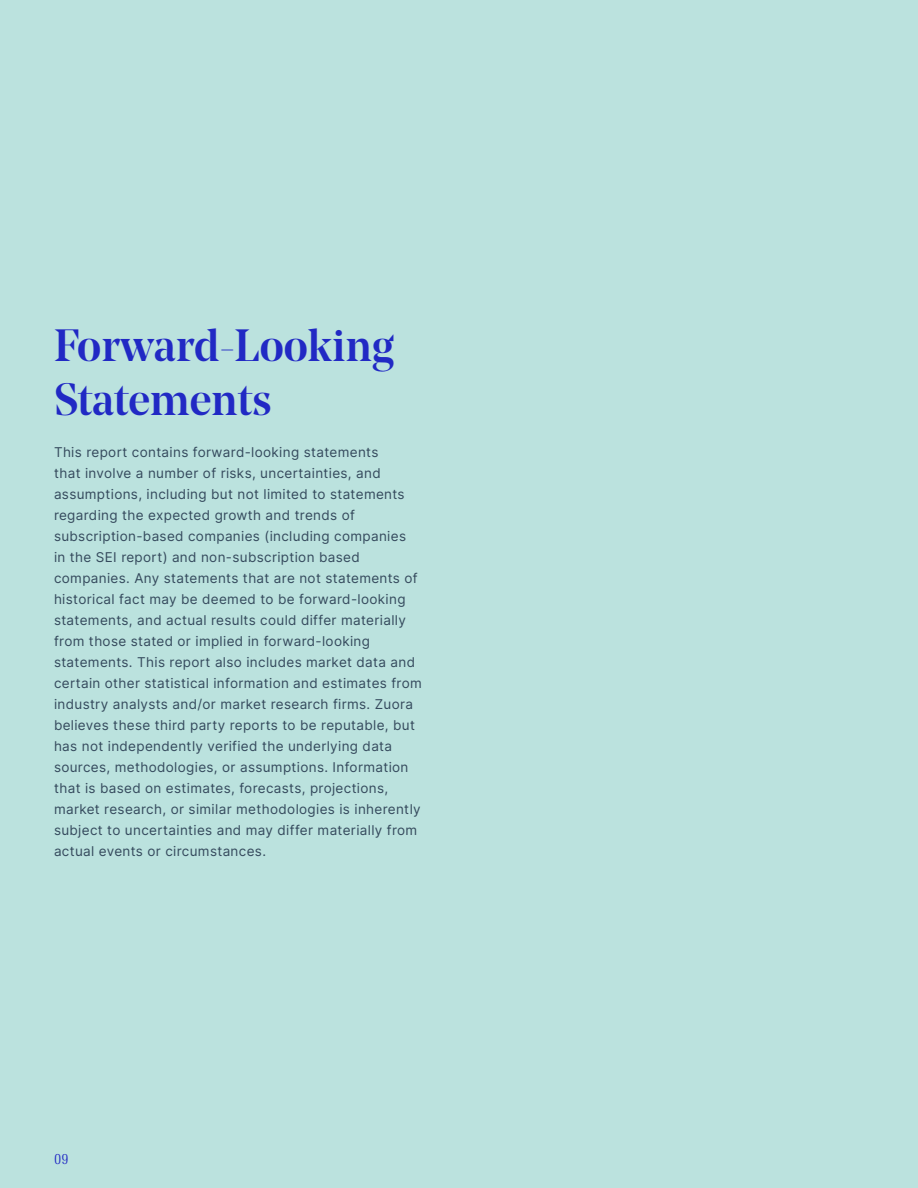
<style>
.page{position:relative;width:918px;height:1188px;background:#bbe2de}
.page>*{position:absolute;margin:0;border:0;box-sizing:border-box;transform-origin:0 0}
.t1{font:500 45px/54px "Noe Display";color:#2129c4}
.Paragraph{font:13.5px/21px "Inter";letter-spacing:.025em;color:#354a5d}
.t2{font:13.5px "Antarctica Beta X Cn Lt Contrast";color:#2129c4}
</style>
<div class="page">
<h1 class="t1" style="left:54px;top:318px;width:342px">Forward-Looking<br>Statements</h1>
<p class="Paragraph" style="left:54px;top:442px;width:369px">This report contains forward-looking statements<br>that involve a number of risks, uncertainties, and assumptions, including but not limited to statements regarding the expected growth and trends of subscription-based companies (including companies<br>in the SEI report) and non-subscription based companies. Any statements that are not statements of historical fact may be deemed to be forward-looking statements, and actual results could differ materially from those stated or implied in forward-looking statements. This report also includes market data and certain other statistical information and estimates from industry analysts and/or market research firms. Zuora believes these third party reports to be reputable, but has not independently verified the underlying data sources, methodologies, or assumptions. Information that is based on estimates, forecasts, projections, market research, or similar methodologies is inherently subject to uncertainties and may differ materially from actual events or circumstances.</p>
<p class="t2" style="left:54px;top:1151px;width:16px">09</p>
</div>
